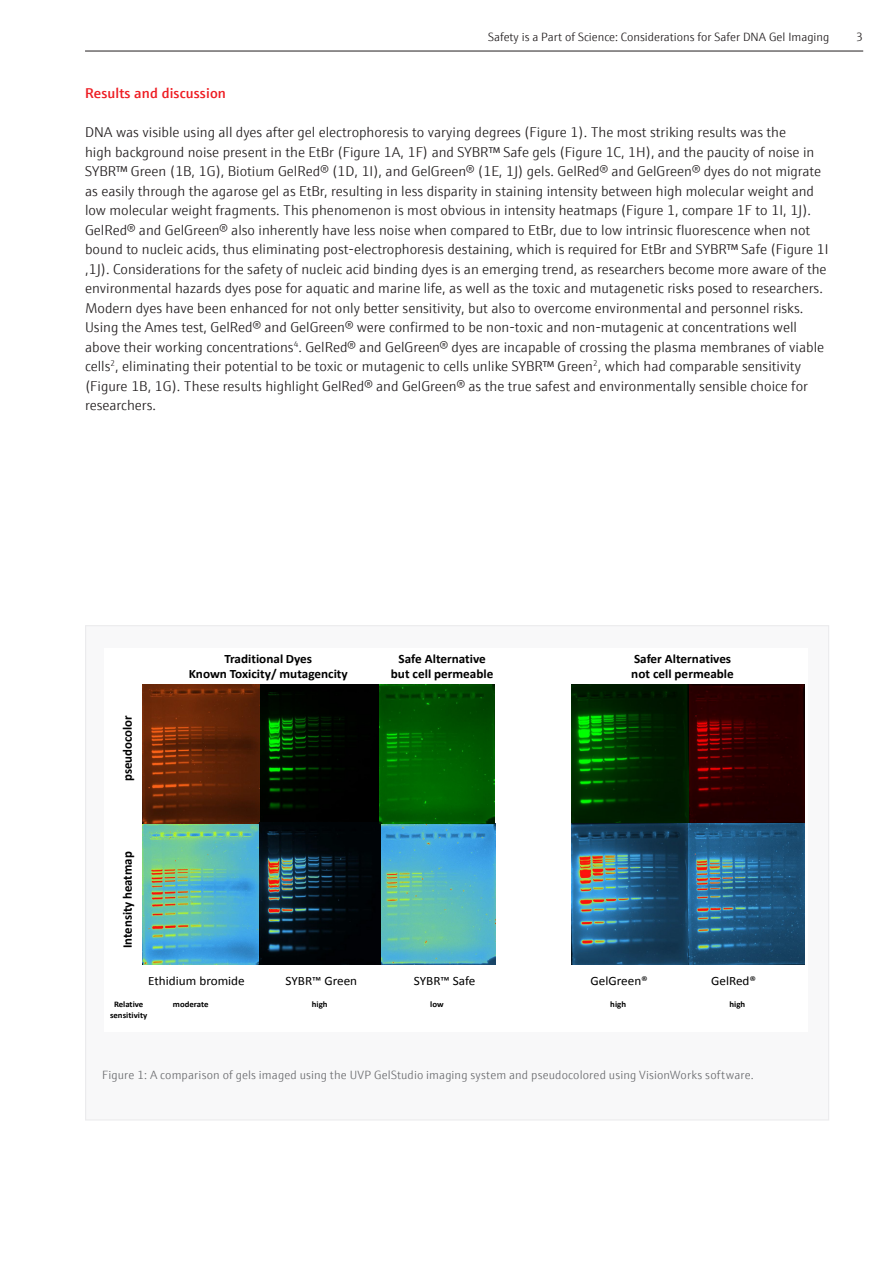
<style>
.page{position:relative;width:893px;height:1263px;background:#fff}
.page>*{position:absolute;margin:0;border:0;box-sizing:border-box;transform-origin:0 0}
.Fließtext{font:300 14.25px/19.5px "E+H Sans";color:#231f20}
.Subline_rot{font:600 14.25px "E+H Sans";letter-spacing:.01em;color:#ee1d23}
.t1{font:700 13.2px "Calibri";color:#000}
.t2{font:700 12.75px/15.3px "Calibri";color:#000;text-align:center}
.t3{font:12.75px "Calibri";color:#000}
.Bildunterschrift_8_p{font:300 12px "E+H Sans";letter-spacing:.01em;color:#6c6d70}
.Seitenzahl_und_Titel{font:300 12px "E+H Sans";color:#231f20}
.t4{font:700 8.55px/10.2px "Calibri";color:#000;text-align:center}
</style>
<div class="page">
<div style="left:85px;top:625px;width:744px;height:495px;background:#f8f8f9;border:1px solid #ebebed"></div>
<div style="left:105px;top:648px;width:703px;height:383px;background:#fff"></div>
<img style="left:571px;top:685px;width:117px;height:280px">
<img style="left:143px;top:684px;width:352px;height:280px">
<img style="left:688px;top:685px;width:116px;height:280px">
<hr style="left:85px;top:51px;width:778px;height:1px;background:#231f20">
<p class="Seitenzahl_und_Titel" style="left:488px;top:29px;width:343px">Safety is a Part of Science: Considerations for Safer DNA Gel Imaging</p>
<p class="Seitenzahl_und_Titel" style="left:856px;top:29px;width:8px">3</p>
<p class="Subline_rot" style="left:85px;top:82px;width:142px">Results and discussion</p>
<p class="Fließtext" style="left:85px;top:121px;width:745px">DNA was visible using all dyes after gel electrophoresis to varying degrees (Figure 1). The most striking results was the<br>high background noise present in the EtBr (Figure 1A, 1F) and SYBR™ Safe gels (Figure 1C, 1H), and the paucity of noise in SYBR™ Green (1B, 1G), Biotium GelRed® (1D, 1I), and GelGreen® (1E, 1J) gels. GelRed® and GelGreen® dyes do not migrate as easily through the agarose gel as EtBr, resulting in less disparity in staining intensity between high molecular weight and low molecular weight fragments. This phenomenon is most obvious in intensity heatmaps (Figure 1, compare 1F to 1I, 1J).<br>GelRed® and GelGreen® also inherently have less noise when compared to EtBr, due to low intrinsic fluorescence when not bound to nucleic acids, thus eliminating post-electrophoresis destaining, which is required for EtBr and SYBR™ Safe (Figure 1I ,1J). Considerations for the safety of nucleic acid binding dyes is an emerging trend, as researchers become more aware of the environmental hazards dyes pose for aquatic and marine life, as well as the toxic and mutagenetic risks posed to researchers.<br>Modern dyes have been enhanced for not only better sensitivity, but also to overcome environmental and personnel risks.<br>Using the Ames test, GelRed® and GelGreen® were confirmed to be non-toxic and non-mutagenic at concentrations well above their working concentrations<sup>4</sup>. GelRed® and GelGreen® dyes are incapable of crossing the plasma membranes of viable cells<sup>2</sup>, eliminating their potential to be toxic or mutagenic to cells unlike SYBR™ Green<sup>2</sup>, which had comparable sensitivity (Figure 1B, 1G). These results highlight GelRed® and GelGreen® as the true safest and environmentally sensible choice for researchers.</p>
<p class="t1" style="left:119px;top:781px;width:67px;rotate:-90deg">pseudocolor</p>
<p class="t2" style="left:189px;top:651px;width:160px">Traditional Dyes<br>Known Toxicity/ mutagencity</p>
<p class="t2" style="left:391px;top:651px;width:104px">Safe Alternative but cell permeable</p>
<p class="t2" style="left:631px;top:651px;width:104px;text-align:left">Safer Alternatives not cell permeable</p>
<p class="t1" style="left:119px;top:948px;width:98px;rotate:-90deg">Intensity heatmap</p>
<p class="t3" style="left:148px;top:972px;width:98px">Ethidium bromide</p>
<p class="t3" style="left:285px;top:972px;width:73px">SYBR™ Green</p>
<p class="t3" style="left:414px;top:973px;width:63px">SYBR™ Safe</p>
<p class="t3" style="left:590px;top:972px;width:59px">GelGreen®</p>
<p class="t3" style="left:711px;top:972px;width:47px">GelRed®</p>
<p class="t4" style="left:110px;top:999px;width:39px">Relative sensitivity</p>
<p class="t4" style="left:173px;top:999px;width:37px">moderate</p>
<p class="t4" style="left:312px;top:999px;width:17px">high</p>
<p class="t4" style="left:430px;top:999px;width:15px">low</p>
<p class="t4" style="left:610px;top:999px;width:17px">high</p>
<p class="t4" style="left:729px;top:999px;width:17px">high</p>
<p class="Bildunterschrift_8_p" style="left:102px;top:1066px;width:653px">Figure 1: A comparison of gels imaged using the UVP GelStudio imaging system and pseudocolored using VisionWorks software.</p>
</div>
